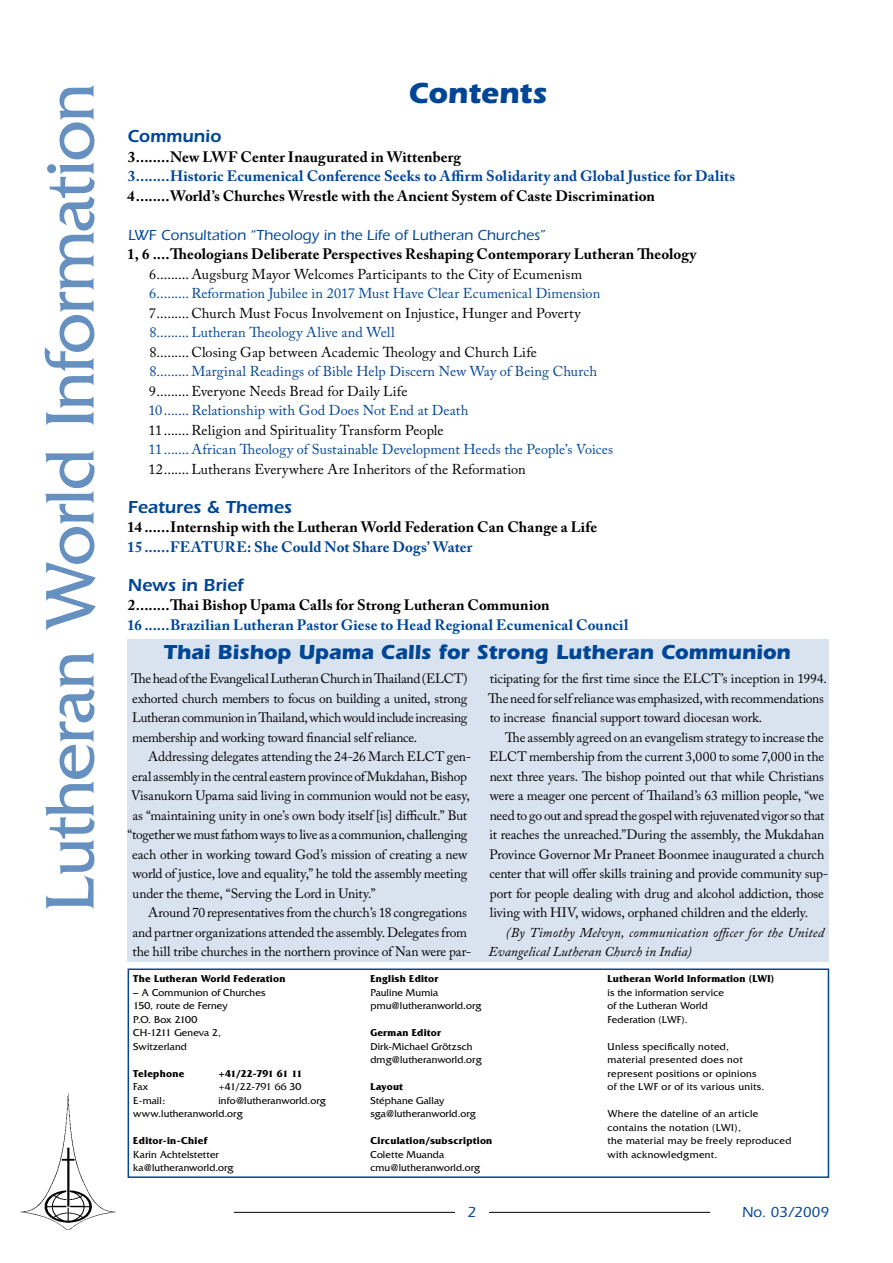
<style>
.page{position:relative;width:893px;height:1263px;background:#fff}
.page>*{position:absolute;margin:0;border:0;box-sizing:border-box;transform-origin:0 0}
.t1{font:72px "Friz Quadrata";letter-spacing:-.02em;color:#6690c0}
.t2{font:700 30px "Itc Eras";letter-spacing:-.005em;color:#004696}
.t3{font:700 21px "Itc Eras";letter-spacing:-.005em;color:#004696}
.t4{font:600 18px "Itc Eras";color:#004696}
.t5{font:700 15px "Adobe Caslon Pro";letter-spacing:.01em;color:#000}
.t6{font:700 15px "Adobe Caslon Pro";letter-spacing:.01em;color:#004696}
.t7{font:500 15px "Itc Eras";letter-spacing:.005em;color:#004696}
.t8{font:14.25px "Adobe Caslon Pro";letter-spacing:.005em;color:#000}
.t9{font:14.25px "Adobe Caslon Pro";letter-spacing:.01em;color:#004696}
.t10{font:13.5px/19.5px "Adobe Caslon Pro";letter-spacing:-.01em;color:#000}
.t11{font:italic 13.5px/19.5px "Adobe Caslon Pro";letter-spacing:.01em;color:#000}
.t12{font:10.5px/13.5px "Friz Quadrata";letter-spacing:.015em;color:#000}
.t13{font:700 10.5px "Friz Quadrata";letter-spacing:.025em;color:#000}
.t14{font:700 10.5px "Friz Quadrata";letter-spacing:-.035em;color:#000}
.t15{font:10.5px "Friz Quadrata";letter-spacing:-.01em;color:#000}
</style>
<div class="page">
<hr style="left:489px;top:1212px;width:221px;height:1px;background:#000">
<hr style="left:234px;top:1212px;width:221px;height:1px;background:#000">
<img style="left:20px;top:1093px;width:96px;height:137px">
<div style="left:128px;top:968px;width:701px;height:210px;border:2px solid #004696"></div>
<div style="left:128px;top:640px;width:701px;height:322px;background:#d9e3ef"></div>
<h1 class="t1" style="left:30px;top:912px;width:830px;rotate:-90deg">Lutheran World Information</h1>
<h2 class="t2" style="left:408px;top:76px;width:140px">Contents</h2>
<h3 class="t4" style="left:128px;top:126px;width:95px">Communio</h3>
<p class="t5" style="left:128px;top:148px;width:334px">3........New LWF Center Inaugurated in Wittenberg</p>
<p class="t6" style="left:128px;top:167px;width:609px">3........Historic Ecumenical Conference Seeks to Affirm Solidarity and Global Justice for Dalits</p>
<p class="t5" style="left:127px;top:187px;width:529px">4........World’s Churches Wrestle with the Ancient System of Caste Discrimination</p>
<p class="t7" style="left:128px;top:226px;width:419px">LWF Consultation “Theology in the Life of Lutheran Churches”</p>
<p class="t5" style="left:127px;top:245px;width:571px">1, 6 ....Theologians Deliberate Perspectives Reshaping Contemporary Lutheran Theology</p>
<p class="t8" style="left:149px;top:266px;width:434px">6......... Augsburg Mayor Welcomes Participants to the City of Ecumenism</p>
<p class="t9" style="left:149px;top:285px;width:453px">6......... Reformation Jubilee in 2017 Must Have Clear Ecumenical Dimension</p>
<p class="t8" style="left:149px;top:305px;width:433px">7......... Church Must Focus Involvement on Injustice, Hunger and Poverty</p>
<p class="t9" style="left:149px;top:324px;width:247px">8......... Lutheran Theology Alive and Well</p>
<p class="t8" style="left:149px;top:344px;width:389px">8......... Closing Gap between Academic Theology and Church Life</p>
<p class="t9" style="left:149px;top:363px;width:449px">8.........Marginal Readings of Bible Help Discern New Way of Being Church</p>
<p class="t8" style="left:149px;top:383px;width:260px">9.........Everyone Needs Bread for Daily Life</p>
<p class="t9" style="left:148px;top:402px;width:322px">10.......Relationship with God Does Not End at Death</p>
<p class="t8" style="left:148px;top:422px;width:297px">11.......Religion and Spirituality Transform People</p>
<p class="t9" style="left:148px;top:441px;width:466px">11....... African Theology of Sustainable Development Heeds the People’s Voices</p>
<p class="t8" style="left:148px;top:461px;width:379px">12.......Lutherans Everywhere Are Inheritors of the Reformation</p>
<h3 class="t4" style="left:128px;top:496px;width:165px">Features &amp; Themes</h3>
<p class="t5" style="left:127px;top:518px;width:472px">14 ......Internship with the Lutheran World Federation Can Change a Life</p>
<p class="t6" style="left:127px;top:538px;width:347px">15......FEATURE: She Could Not Share Dogs’ Water</p>
<h3 class="t4" style="left:128px;top:574px;width:117px">News in Brief</h3>
<p class="t5" style="left:128px;top:596px;width:424px">2........Thai Bishop Upama Calls for Strong Lutheran Communion</p>
<p class="t6" style="left:127px;top:616px;width:503px">16 ......Brazilian Lutheran Pastor Giese to Head Regional Ecumenical Council</p>
<h3 class="t3" style="left:164px;top:640px;width:628px">Thai Bishop Upama Calls for Strong Lutheran Communion</h3>
<p class="t10" style="left:131px;top:669px;width:338px;text-align:justify">The head of the Evangelical Lutheran Church in Thailand (ELCT) exhorted church members to focus on building a united, strong Lutheran communion in Thailand, which would include increasing membership and working toward financial self reliance.</p>
<p class="t10" style="left:148px;top:747px;width:324px">Addressing delegates attending the 24-26 March ELCT gen-</p>
<p class="t10" style="left:132px;top:766px;width:336px">eral assembly in the central eastern province of Mukdahan, Bishop</p>
<p class="t10" style="left:131px;top:786px;width:340px">Visanukorn Upama said living in communion would not be easy,</p>
<p class="t10" style="left:132px;top:805px;width:336px">as “maintaining unity in one’s own body itself [is] difficult.” But</p>
<p class="t10" style="left:127px;top:825px;width:341px">“together we must fathom ways to live as a communion, challenging</p>
<p class="t10" style="left:132px;top:844px;width:337px">each other in working toward God’s mission of creating a new</p>
<p class="t10" style="left:133px;top:864px;width:336px">world of justice, love and equality,” he told the assembly meeting</p>
<p class="t10" style="left:133px;top:883px;width:245px">under the theme, “Serving the Lord in Unity.”</p>
<p class="t10" style="left:148px;top:903px;width:320px">Around 70 representatives from the church’s 18 congregations</p>
<p class="t10" style="left:132px;top:922px;width:336px">and partner organizations attended the assembly. Delegates from</p>
<p class="t10" style="left:132px;top:942px;width:340px">the hill tribe churches in the northern province of Nan were par-</p>
<p class="t10" style="left:488px;top:669px;width:340px">ticipating for the first time since the ELCT’s inception in 1994.<br>The need for self reliance was emphasized, with recommendations to increase financial support toward diocesan work.</p>
<p class="t10" style="left:489px;top:727px;width:341px;text-indent:16px">The assembly agreed on an evangelism strategy to increase the ELCT membership from the current 3,000 to some 7,000 in the next three years. The bishop pointed out that while Christians were a meager one percent of Thailand’s 63 million people, “we need to go out and spread the gospel with rejuvenated vigor so that it reaches the unreached.”During the assembly, the Mukdahan Province Governor Mr Praneet Boonmee inaugurated a church center that will offer skills training and provide community sup&shy;port for people dealing with drug and alcohol addiction, those living with HIV, widows, orphaned children and the elderly.</p>
<p class="t11" style="left:488px;top:922px;width:337px;text-indent:17px">(By Timothy Melvyn, communication officer for the United<br>Evangelical Lutheran Church in India)</p>
<p class="t13" style="left:133px;top:973px;width:154px">The Lutheran World Federation</p>
<p class="t12" style="left:133px;top:985px;width:134px">– A Communion of Churches<br>150, route de Ferney<br>P.O. Box 2100<br>CH-1211 Geneva 2,<br>Switzerland</p>
<p class="t13" style="left:133px;top:1067px;width:53px">Telephone</p>
<p class="t14" style="left:218px;top:1067px;width:85px">+41/22-791 61 11</p>
<p class="t12" style="left:133px;top:1080px;width:17px">Fax</p>
<p class="t15" style="left:218px;top:1081px;width:85px">+41/22-791 66 30</p>
<p class="t12" style="left:133px;top:1093px;width:34px">E-mail:</p>
<p class="t12" style="left:133px;top:1093px;width:194px;text-indent:85px">info@lutheranworld.org www.lutheranworld.org</p>
<p class="t13" style="left:133px;top:1135px;width:76px">Editor-in-Chief</p>
<p class="t12" style="left:133px;top:1147px;width:102px">Karin Achtelstetter ka@lutheranworld.org</p>
<p class="t13" style="left:370px;top:973px;width:69px">English Editor</p>
<p class="t12" style="left:370px;top:985px;width:113px">Pauline Mumia pmu@lutheranworld.org</p>
<p class="t13" style="left:370px;top:1027px;width:72px">German Editor</p>
<p class="t12" style="left:370px;top:1039px;width:113px">Dirk-Michael Grötzsch dmg@lutheranworld.org</p>
<p class="t13" style="left:370px;top:1081px;width:34px">Layout</p>
<p class="t12" style="left:370px;top:1093px;width:107px">Stéphane Gallay sga@lutheranworld.org</p>
<p class="t13" style="left:370px;top:1135px;width:123px">Circulation/subscription</p>
<p class="t12" style="left:370px;top:1147px;width:111px">Colette Muanda cmu@lutheranworld.org</p>
<p class="t13" style="left:608px;top:973px;width:168px">Lutheran World Information (LWI)</p>
<p class="t12" style="left:608px;top:985px;width:118px">is the information service of the Lutheran World<br>Federation (LWF).</p>
<p class="t12" style="left:608px;top:1039px;width:158px">Unless specifically noted, material presented does not represent positions or opinions of the LWF or of its various units.</p>
<p class="t12" style="left:608px;top:1107px;width:185px">Where the dateline of an article contains the notation (LWI),<br>the material may be freely reproduced with acknowledgment.</p>
<p class="t7" style="left:742px;top:1203px;width:89px">No. 03/2009</p>
</div>
